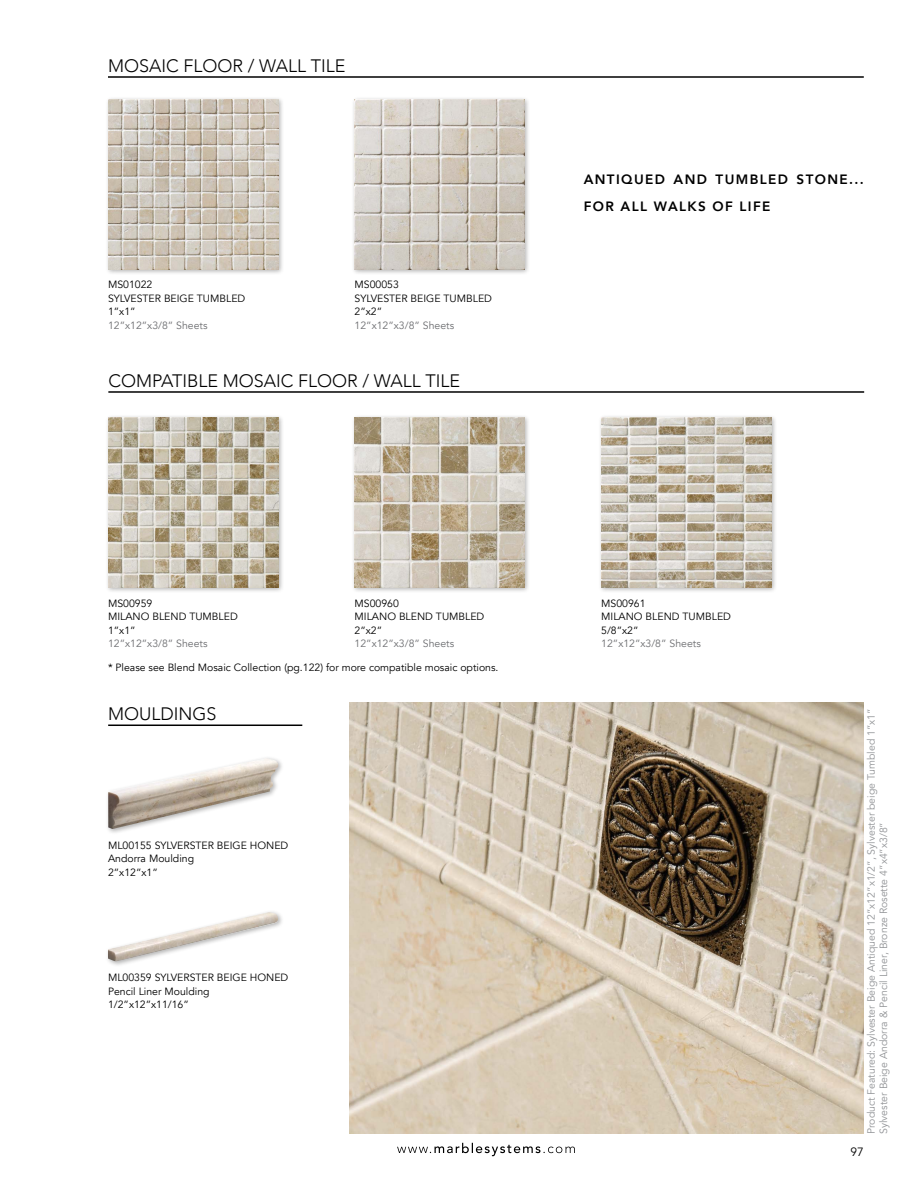
<style>
.page{position:relative;width:918px;height:1188px;background:#fff}
.page>*{position:absolute;margin:0;border:0;box-sizing:border-box;transform-origin:0 0}
.t1{font:300 18px "Avenir";color:#000}
.t2{font:800 13.5px/27px "Avenir";letter-spacing:.1em;color:#000}
.t3{font:12px "Avenir";color:#000}
.t4{font:10.5px/13.5px "Avenir";color:#000}
.t5{font:10.5px/12.6px "Avenir";color:#939598}
.t6{font:10.5px "Avenir";color:#6d6e71}
</style>
<div class="page">
<svg style="left:397px;top:1143px;width:178px;height:13px"></svg>
<img style="left:350px;top:702px;width:514px;height:432px">
<hr style="left:108px;top:76px;width:756px;height:2px;background:#000">
<hr style="left:108px;top:391px;width:756px;height:2px;background:#000">
<div style="left:105px;top:96px;width:179px;height:179px;background:#000;opacity:.3"></div>
<img style="left:108px;top:99px;width:170px;height:170px">
<div style="left:351px;top:96px;width:180px;height:179px;background:#000;opacity:.3"></div>
<img style="left:355px;top:99px;width:170px;height:170px">
<hr style="left:108px;top:725px;width:194px;height:1px;background:#000">
<div style="left:106px;top:755px;width:178px;height:80px;background:#000;opacity:.3"></div>
<img style="left:175px;top:758px;width:91px;height:20px">
<div style="left:105px;top:909px;width:179px;height:58px;background:#000;opacity:.3"></div>
<img style="left:189px;top:912px;width:80px;height:18px">
<div style="left:105px;top:414px;width:179px;height:180px;background:#000;opacity:.3"></div>
<img style="left:108px;top:418px;width:170px;height:170px">
<div style="left:351px;top:414px;width:180px;height:180px;background:#000;opacity:.3"></div>
<img style="left:355px;top:418px;width:170px;height:170px">
<div style="left:598px;top:414px;width:179px;height:180px;background:#000;opacity:.3"></div>
<img style="left:601px;top:418px;width:170px;height:170px">
<h1 class="t1" style="left:108px;top:55px;width:239px">MOSAIC FLOOR / WALL TILE</h1>
<p class="t4" style="left:108px;top:278px;width:139px">MS01022<br>SYLVESTER BEIGE TUMBLED<br>1”x1”</p>
<p class="t6" style="left:108px;top:319px;width:101px">12”x12”x3/8” Sheets</p>
<p class="t4" style="left:355px;top:278px;width:139px">MS00053<br>SYLVESTER BEIGE TUMBLED<br>2”x2”</p>
<p class="t6" style="left:355px;top:319px;width:101px">12”x12”x3/8” Sheets</p>
<h1 class="t1" style="left:108px;top:370px;width:353px">COMPATIBLE MOSAIC FLOOR / WALL TILE</h1>
<p class="t4" style="left:108px;top:597px;width:131px">MS00959<br>MILANO BLEND TUMBLED<br>1”x1”</p>
<p class="t6" style="left:108px;top:637px;width:101px">12”x12”x3/8” Sheets</p>
<p class="t4" style="left:355px;top:597px;width:131px">MS00960<br>MILANO BLEND TUMBLED<br>2”x2”</p>
<p class="t6" style="left:355px;top:637px;width:101px">12”x12”x3/8” Sheets</p>
<p class="t4" style="left:108px;top:661px;width:392px">* Please see Blend Mosaic Collection (pg.122) for more compatible mosaic options.</p>
<h1 class="t1" style="left:108px;top:703px;width:110px">MOULDINGS</h1>
<p class="t4" style="left:108px;top:839px;width:182px">ML00155 SYLVERSTER BEIGE HONED<br>Andorra Moulding<br>2”x12”x1”</p>
<p class="t4" style="left:108px;top:971px;width:182px">ML00359 SYLVERSTER BEIGE HONED<br>Pencil Liner Moulding<br>1/2”x12”x11/16”</p>
<p class="t2" style="left:584px;top:165px;width:282px">ANTIQUED AND TUMBLED STONE...<br>FOR ALL WALKS OF LIFE</p>
<p class="t4" style="left:601px;top:597px;width:131px">MS00961<br>MILANO BLEND TUMBLED<br>5/8”x2”</p>
<p class="t6" style="left:601px;top:637px;width:101px">12”x12”x3/8” Sheets</p>
<p class="t5" style="left:865px;top:1134px;width:427px;rotate:-90deg">Product Featured: Sylvester Beige Antiqued 12”x12”x1/2”, Sylvester beige Tumbled 1”x1”<br>Sylvester Beige Andorra &amp; Pencil Liner, Bronze Rosette 4”x4”x3/8”</p>
<p class="t3" style="left:851px;top:1145px;width:15px">97</p>
</div>
